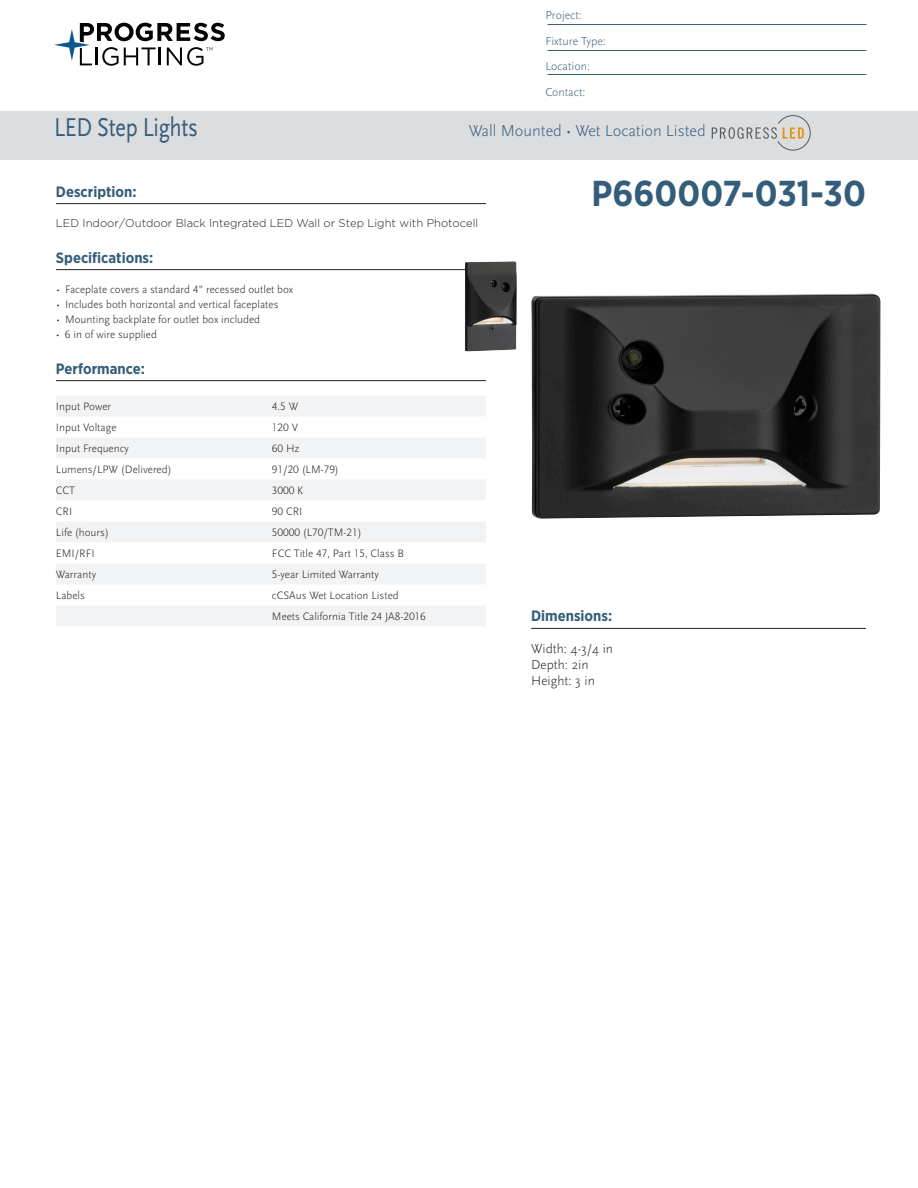
<style>
.page{position:relative;width:918px;height:1188px;background:#fff}
.page>*{position:absolute;margin:0;border:0;box-sizing:border-box;transform-origin:0 0}
.SKU{font:700 36px "Gotham Narrow";color:#345d7b}
.Page_Name{font:27px "Scala Sans Pro";letter-spacing:-.01em;color:#345d7b;scale:.82 1}
.Mount-Listed_locatio{font:300 16.5px "Scala Sans Pro";color:#345d7b}
.Heading{font:700 15px "Gotham Narrow";color:#345d7b}
.t1{font:300 13.5px "Scala Sans Pro";color:#231f20}
.t2{font:300 12px "Scala Sans Pro";color:#345d7b}
.Performance_chart-sh{font:300 11.25px "Scala Sans Pro";color:#231f20}
.Performance_chart-no{font:300 11.25px "Scala Sans Pro";color:#231f20}
.Description_body{font:300 11.25px "Gotham";color:#231f20}
</style>
<div class="page">
<svg style="left:54px;top:23px;width:171px;height:43px"></svg>
<img style="left:531px;top:293px;width:349px;height:226px">
<hr style="left:56px;top:203px;width:430px;height:1px;background:#231f20">
<hr style="left:56px;top:269px;width:430px;height:1px;background:#231f20">
<hr style="left:56px;top:380px;width:430px;height:1px;background:#231f20">
<div style="left:56px;top:395px;width:430px;height:21px;background:#f2f3f4"></div>
<div style="left:56px;top:437px;width:430px;height:21px;background:#f2f3f4"></div>
<div style="left:56px;top:479px;width:430px;height:21px;background:#f2f3f4"></div>
<div style="left:56px;top:521px;width:430px;height:21px;background:#f2f3f4"></div>
<div style="left:56px;top:563px;width:430px;height:21px;background:#f2f3f4"></div>
<div style="left:56px;top:605px;width:430px;height:21px;background:#f2f3f4"></div>
<hr style="left:531px;top:628px;width:335px;height:1px;background:#231f20">
<div style="left:0;top:111px;width:918px;height:48px;background:#dcdddf"></div>
<svg style="left:712px;top:115px;width:98px;height:35px"></svg>
<img style="left:465px;top:261px;width:52px;height:90px">
<hr style="left:548px;top:24px;width:318px;height:1px;background:#345d7b">
<hr style="left:548px;top:50px;width:318px;height:1px;background:#345d7b">
<hr style="left:548px;top:74px;width:318px;height:1px;background:#345d7b">
<p class="t2" style="left:545px;top:9px;width:38px">Project:</p>
<p class="t2" style="left:545px;top:34px;width:62px">Fixture Type:</p>
<p class="t2" style="left:545px;top:60px;width:46px">Location:</p>
<p class="t2" style="left:545px;top:85px;width:42px">Contact:</p>
<p class="Page_Name" style="left:54px;top:111px;width:177px">LED Step Lights</p>
<p class="Mount-Listed_locatio" style="left:469px;top:121px;width:239px">Wall Mounted • Wet Location Listed</p>
<p class="SKU" style="left:592px;top:170px;width:276px">P660007-031-30</p>
<p class="Heading" style="left:56px;top:182px;width:82px">Description:</p>
<p class="Description_body" style="left:56px;top:216px;width:424px">LED Indoor/Outdoor Black Integrated LED Wall or Step Light with Photocell</p>
<p class="Heading" style="left:56px;top:248px;width:99px">Specifications:</p>
<p class="Performance_chart-sh" style="left:56px;top:283px;width:239px">• Faceplate covers a standard 4” recessed outlet box</p>
<p class="Performance_chart-sh" style="left:56px;top:298px;width:224px">• Includes both horizontal and vertical faceplates</p>
<p class="Performance_chart-sh" style="left:56px;top:313px;width:206px">• Mounting backplate for outlet box included</p>
<p class="Performance_chart-sh" style="left:56px;top:328px;width:102px">• 6 in of wire supplied</p>
<p class="Heading" style="left:56px;top:359px;width:90px">Performance:</p>
<p class="Performance_chart-sh" style="left:56px;top:400px;width:57px">Input Power</p>
<p class="Performance_chart-sh" style="left:272px;top:400px;width:28px">4.5 W</p>
<p class="Performance_chart-no" style="left:56px;top:421px;width:62px">Input Voltage</p>
<p class="Performance_chart-no" style="left:272px;top:421px;width:28px">120 V</p>
<p class="Performance_chart-sh" style="left:56px;top:442px;width:74px">Input Frequency</p>
<p class="Performance_chart-sh" style="left:272px;top:442px;width:29px">60 Hz</p>
<p class="Performance_chart-no" style="left:56px;top:463px;width:117px">Lumens/LPW (Delivered)</p>
<p class="Performance_chart-no" style="left:272px;top:463px;width:68px">91/20 (LM-79)</p>
<p class="Performance_chart-sh" style="left:56px;top:484px;width:21px">CCT</p>
<p class="Performance_chart-sh" style="left:272px;top:484px;width:33px">3000 K</p>
<p class="Performance_chart-no" style="left:56px;top:505px;width:18px">CRI</p>
<p class="Performance_chart-no" style="left:272px;top:505px;width:32px">90 CRI</p>
<p class="Performance_chart-sh" style="left:56px;top:526px;width:54px">Life (hours)</p>
<p class="Performance_chart-sh" style="left:272px;top:526px;width:91px">50000 (L70/TM-21)</p>
<p class="Performance_chart-no" style="left:56px;top:547px;width:40px">EMI/RFI</p>
<p class="Performance_chart-no" style="left:272px;top:547px;width:134px">FCC Title 47, Part 15, Class B</p>
<p class="Performance_chart-sh" style="left:56px;top:568px;width:42px">Warranty</p>
<p class="Performance_chart-sh" style="left:272px;top:568px;width:109px">5-year Limited Warranty</p>
<p class="Performance_chart-no" style="left:56px;top:589px;width:30px">Labels</p>
<p class="Performance_chart-no" style="left:272px;top:589px;width:128px">cCSAus Wet Location Listed</p>
<p class="Performance_chart-sh" style="left:272px;top:610px;width:155px">Meets California Title 24 JA8-2016</p>
<p class="Heading" style="left:531px;top:607px;width:83px">Dimensions:</p>
<p class="t1" style="left:531px;top:641px;width:83px">Width: 4-3/4 in</p>
<p class="t1" style="left:531px;top:657px;width:59px">Depth: 2in</p>
<p class="t1" style="left:531px;top:673px;width:65px">Height: 3 in</p>
</div>
